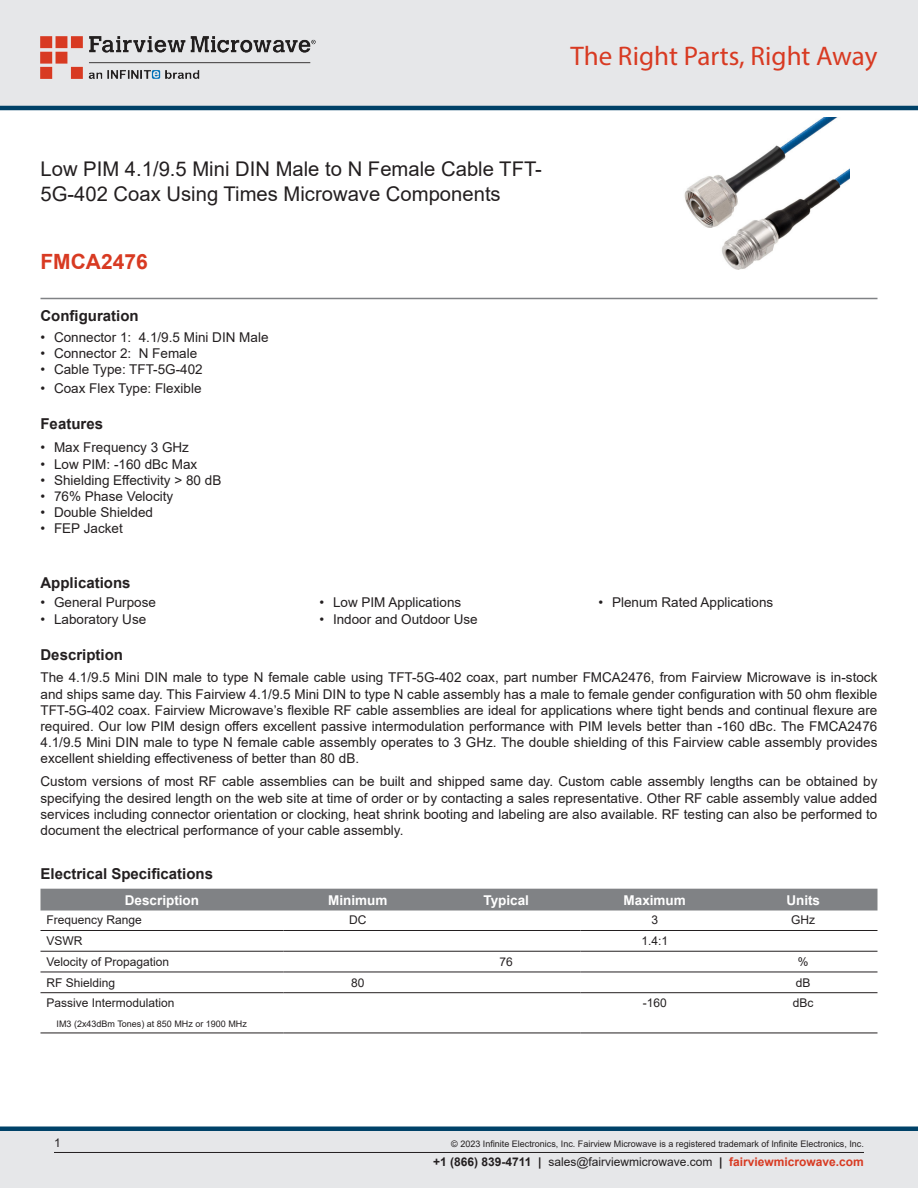
<style>
.page{position:relative;width:918px;height:1188px;background:#fff}
.page>*{position:absolute;margin:0;border:0;box-sizing:border-box;transform-origin:0 0}
.t1{font:27px "Myriad Pro";color:#d83a22}
.Branded_Part_No{font:700 21px "Arial";color:#d83a22}
.Web_Description_Para{font:20.25px/24.3px "Arial";color:#231f20}
.Head1{font:700 15px "Arial";color:#231f20}
.MarketingDescription{font:13.5px/16.2px "Arial";color:#231f20;text-align:justify}
.Table_Header{font:700 13.5px "Arial";color:#fff}
.Table-Body{font:12px "Arial";color:#231f20}
.Copyright_disclaimer{font:9px "Arial";color:#231f20}
.Table-Body-2{font:9px "Arial";color:#231f20}
.s1{font-weight:700}
.s2{font-weight:700;color:#d83a22}
</style>
<div class="page">
<div style="left:0;top:1131px;width:918px;height:57px;background:#e6e7e9"></div>
<div style="left:0;top:1126px;width:918px;height:5px;background:#004268"></div>
<div style="left:0;top:0;width:918px;height:108px;background:#e6e7e9"></div>
<hr style="left:0;top:106px;width:918px;height:4px;background:#004268">
<img style="left:40px;top:36px;width:276px;height:42px">
<hr style="left:54px;top:1152px;width:810px;height:1px;background:#231f20">
<hr style="left:40px;top:298px;width:838px;height:1px;background:#808285">
<img style="left:684px;top:117px;width:165px;height:153px">
<div style="left:40px;top:889px;width:838px;height:22px;background:#808285"></div>
<hr style="left:40px;top:930px;width:244px;height:1px;background:#231f20">
<hr style="left:284px;top:930px;width:148px;height:1px;background:#231f20">
<hr style="left:432px;top:930px;width:148px;height:1px;background:#231f20">
<hr style="left:580px;top:930px;width:149px;height:1px;background:#231f20">
<hr style="left:729px;top:930px;width:149px;height:1px;background:#231f20">
<hr style="left:40px;top:951px;width:244px;height:1px;background:#231f20">
<hr style="left:284px;top:951px;width:148px;height:1px;background:#231f20">
<hr style="left:432px;top:951px;width:148px;height:1px;background:#231f20">
<hr style="left:580px;top:951px;width:149px;height:1px;background:#231f20">
<hr style="left:729px;top:951px;width:149px;height:1px;background:#231f20">
<hr style="left:40px;top:972px;width:244px;height:1px;background:#231f20">
<hr style="left:284px;top:972px;width:148px;height:1px;background:#231f20">
<hr style="left:432px;top:972px;width:148px;height:1px;background:#231f20">
<hr style="left:580px;top:972px;width:149px;height:1px;background:#231f20">
<hr style="left:729px;top:972px;width:149px;height:1px;background:#231f20">
<hr style="left:40px;top:992px;width:244px;height:1px;background:#231f20">
<hr style="left:284px;top:992px;width:148px;height:1px;background:#231f20">
<hr style="left:432px;top:992px;width:148px;height:1px;background:#231f20">
<hr style="left:580px;top:992px;width:149px;height:1px;background:#231f20">
<hr style="left:729px;top:992px;width:149px;height:1px;background:#231f20">
<hr style="left:40px;top:1033px;width:244px;height:1px;background:#231f20">
<hr style="left:284px;top:1033px;width:148px;height:1px;background:#231f20">
<hr style="left:432px;top:1033px;width:148px;height:1px;background:#231f20">
<hr style="left:580px;top:1033px;width:149px;height:1px;background:#231f20">
<hr style="left:729px;top:1033px;width:149px;height:1px;background:#231f20">
<h1 class="t1" style="left:571px;top:39px;width:308px">The Right Parts, Right Away</h1>
<h1 class="Web_Description_Para" style="left:40px;top:157px;width:503px">Low PIM 4.1/9.5 Mini DIN Male to N Female Cable TFT-<br>5G-402 Coax Using Times Microwave Components</h1>
<p class="Branded_Part_No" style="left:40px;top:247px;width:109px">FMCA2476</p>
<p class="Head1" style="left:40px;top:306px;width:100px">Configuration</p>
<p class="MarketingDescription" style="left:40px;top:329px;width:230px">• Connector 1: 4.1/9.5 Mini DIN Male</p>
<p class="MarketingDescription" style="left:40px;top:345px;width:158px">• Connector 2: N Female</p>
<p class="MarketingDescription" style="left:40px;top:361px;width:164px">• Cable Type: TFT-5G-402</p>
<p class="MarketingDescription" style="left:40px;top:381px;width:163px">• Coax Flex Type: Flexible</p>
<p class="Head1" style="left:40px;top:414px;width:64px">Features</p>
<p class="MarketingDescription" style="left:40px;top:440px;width:150px">• Max Frequency 3 GHz</p>
<p class="MarketingDescription" style="left:40px;top:456px;width:158px">• Low PIM: -160 dBc Max</p>
<p class="MarketingDescription" style="left:40px;top:472px;width:182px">• Shielding Effectivity &gt; 80 dB</p>
<p class="MarketingDescription" style="left:40px;top:488px;width:134px">• 76% Phase Velocity</p>
<p class="MarketingDescription" style="left:40px;top:504px;width:114px">• Double Shielded</p>
<p class="MarketingDescription" style="left:40px;top:521px;width:84px">• FEP Jacket</p>
<p class="Head1" style="left:40px;top:572px;width:92px">Applications</p>
<p class="MarketingDescription" style="left:40px;top:594px;width:117px">• General Purpose</p>
<p class="MarketingDescription" style="left:40px;top:611px;width:107px">• Laboratory Use</p>
<p class="MarketingDescription" style="left:320px;top:594px;width:143px">• Low PIM Applications</p>
<p class="MarketingDescription" style="left:320px;top:611px;width:160px">• Indoor and Outdoor Use</p>
<p class="MarketingDescription" style="left:598px;top:594px;width:176px">• Plenum Rated Applications</p>
<p class="Head1" style="left:40px;top:644px;width:84px">Description</p>
<p class="MarketingDescription" style="left:40px;top:670px;width:838px">The 4.1/9.5 Mini DIN male to type N female cable using TFT-5G-402 coax, part number FMCA2476, from Fairview Microwave is in-stock and ships same day. This Fairview 4.1/9.5 Mini DIN to type N cable assembly has a male to female gender configuration with 50 ohm flexible TFT-5G-402 coax. Fairview Microwave’s flexible RF cable assemblies are ideal for applications where tight bends and continual flexure are required. Our low PIM design offers excellent passive intermodulation performance with PIM levels better than -160 dBc. The FMCA2476<br>4.1/9.5 Mini DIN male to type N female cable assembly operates to 3 GHz. The double shielding of this Fairview cable assembly provides excellent shielding effectiveness of better than 80 dB.</p>
<p class="MarketingDescription" style="left:40px;top:774px;width:838px">Custom versions of most RF cable assemblies can be built and shipped same day. Custom cable assembly lengths can be obtained by specifying the desired length on the web site at time of order or by contacting a sales representative. Other RF cable assembly value added services including connector orientation or clocking, heat shrink booting and labeling are also available. RF testing can also be performed to document the electrical performance of your cable assembly.</p>
<p class="Head1" style="left:40px;top:863px;width:174px">Electrical Specifications</p>
<p class="Table_Header" style="left:125px;top:890px;width:76px">Description</p>
<p class="Table_Header" style="left:328px;top:890px;width:61px">Minimum</p>
<p class="Table_Header" style="left:483px;top:890px;width:47px">Typical</p>
<p class="Table_Header" style="left:624px;top:890px;width:64px">Maximum</p>
<p class="Table_Header" style="left:786px;top:890px;width:35px">Units</p>
<p class="Table-Body" style="left:46px;top:912px;width:97px">Frequency Range</p>
<p class="Table-Body" style="left:349px;top:912px;width:19px">DC</p>
<p class="Table-Body" style="left:651px;top:912px;width:8px">3</p>
<p class="Table-Body" style="left:791px;top:912px;width:25px">GHz</p>
<p class="Table-Body" style="left:46px;top:933px;width:37px">VSWR</p>
<p class="Table-Body" style="left:641px;top:933px;width:28px">1.4:1</p>
<p class="Table-Body" style="left:46px;top:953px;width:124px">Velocity of Propagation</p>
<p class="Table-Body" style="left:500px;top:953px;width:15px">76</p>
<p class="Table-Body" style="left:798px;top:953px;width:12px">%</p>
<p class="Table-Body" style="left:46px;top:974px;width:70px">RF Shielding</p>
<p class="Table-Body" style="left:351px;top:974px;width:15px">80</p>
<p class="Table-Body" style="left:796px;top:974px;width:16px">dB</p>
<p class="Table-Body" style="left:46px;top:995px;width:130px">Passive Intermodulation</p>
<p class="Table-Body-2" style="left:57px;top:1018px;width:192px">IM3 (2x43dBm Tones) at 850 MHz or 1900 MHz</p>
<p class="Table-Body" style="left:643px;top:995px;width:26px">-160</p>
<p class="Table-Body" style="left:793px;top:995px;width:22px">dBc</p>
<p class="Table-Body" style="left:54px;top:1135px;width:8px">1</p>
<p class="Copyright_disclaimer" style="left:451px;top:1138px;width:414px">© 2023 Infinite Electronics, Inc. Fairview Microwave is a registered trademark of Infinite Electronics, Inc.</p>
<p class="Table-Body" style="left:433px;top:1153px;width:432px"><span class="s1">+1 (866) 839-4711 |</span> sales@fairviewmicrowave.com <span class="s1">|</span> <span class="s2">fairviewmicrowave.com</span></p>
</div>
